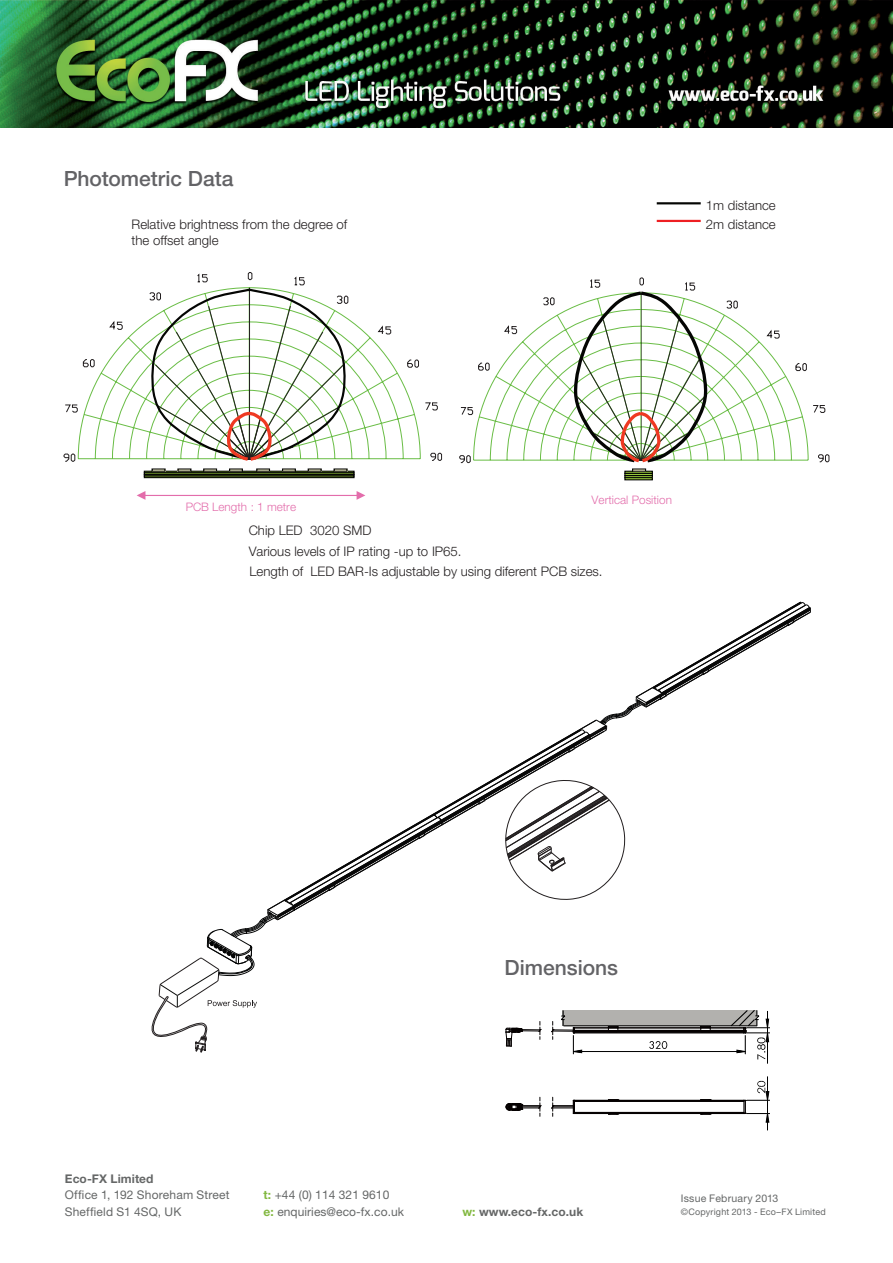
<style>
.page{position:relative;width:893px;height:1263px;background:#fff}
.page>*{position:absolute;margin:0;border:0;box-sizing:border-box;transform-origin:0 0}
.t1{font:500 21px "Helvetica Neue";color:#636366}
.t2{font:300 13.2px/21.1px "Helvetica Neue";color:#231f20}
.t3{font:12px/16.5px "Helvetica Neue";letter-spacing:.01em;color:#656767}
.t4{font:700 12px "Helvetica Neue";letter-spacing:.005em;color:#656767}
.t5{font:300 11.7px "Helvetica Neue";color:#e36dab}
.t6{font:10.5px "Helvetica Neue";letter-spacing:.02em;color:#656767}
.t7{font:9px "Helvetica Neue";letter-spacing:.02em;color:#656767}
.s1{font-weight:700;color:#82b840}
.s2{color:#82b840}
</style>
<div class="page">
<img style="left:0;top:0;width:893px;height:127px">
<div style="left:144px;top:471px;width:211px;height:2px;border:1px solid #040503"></div>
<div style="left:144px;top:472px;width:211px;height:3px;border:1px solid #040503"></div>
<div style="left:144px;top:474px;width:211px;height:3px;border:1px solid #040503"></div>
<div style="left:144px;top:475px;width:211px;height:3px;border:1px solid #040503"></div>
<div style="left:151px;top:468px;width:15px;height:4px;border:1px solid #040503"></div>
<div style="left:177px;top:468px;width:14px;height:4px;border:1px solid #040503"></div>
<div style="left:203px;top:468px;width:14px;height:4px;border:1px solid #040503"></div>
<div style="left:229px;top:468px;width:14px;height:4px;border:1px solid #040503"></div>
<div style="left:256px;top:468px;width:14px;height:4px;border:1px solid #040503"></div>
<div style="left:282px;top:468px;width:14px;height:4px;border:1px solid #040503"></div>
<div style="left:308px;top:468px;width:14px;height:4px;border:1px solid #040503"></div>
<div style="left:333px;top:468px;width:15px;height:4px;border:1px solid #040503"></div>
<svg style="left:137px;top:491px;width:228px;height:9px"></svg>
<svg style="left:64px;top:272px;width:378px;height:190px"></svg>
<svg style="left:151px;top:286px;width:195px;height:176px"></svg>
<svg style="left:459px;top:277px;width:370px;height:186px"></svg>
<div style="left:624px;top:471px;width:29px;height:3px;border:1px solid #040503"></div>
<div style="left:624px;top:473px;width:29px;height:3px;border:1px solid #040503"></div>
<div style="left:624px;top:475px;width:29px;height:3px;border:1px solid #040503"></div>
<div style="left:624px;top:477px;width:29px;height:3px;border:1px solid #040503"></div>
<svg style="left:575px;top:289px;width:134px;height:182px"></svg>
<div style="left:632px;top:468px;width:14px;height:4px;border:1px solid #040503"></div>
<hr style="left:657px;top:202px;width:44px;height:2px;background:#040503">
<hr style="left:657px;top:220px;width:44px;height:2px;background:#ee1f23">
<hr style="left:767px;top:1033px;width:1px;height:31px;background:#000">
<svg style="left:506px;top:1097px;width:36px;height:19px"></svg>
<hr style="left:574px;top:1113px;width:170px;height:1px;background:#040000">
<hr style="left:574px;top:1112px;width:170px;height:1px;background:#040000">
<hr style="left:574px;top:1101px;width:170px;height:1px;background:#040000">
<hr style="left:574px;top:1100px;width:170px;height:1px;background:#040000">
<svg style="left:743px;top:1076px;width:27px;height:54px"></svg>
<svg style="left:551px;top:1097px;width:24px;height:19px"></svg>
<svg style="left:151px;top:602px;width:660px;height:457px"></svg>
<h1 class="t1" style="left:64px;top:166px;width:171px">Photometric Data</h1>
<p class="t2" style="left:132px;top:216px;width:217px;line-height:15.8px">Relative brightness from the degree of the offset angle</p>
<p class="t2" style="left:706px;top:196px;width:71px;line-height:18.9px">1m distance<br>2m distance</p>
<p class="t5" style="left:186px;top:500px;width:112px">PCB Length : 1 metre</p>
<p class="t5" style="left:592px;top:492px;width:82px">Vertical Position</p>
<p class="t2" style="left:249px;top:519px;width:214px">Chip LED 3020 SMD<br>Various levels of IP rating -up to IP65.</p>
<p class="t2" style="left:249px;top:560px;width:355px">Length of LED BAR-Is adjustable by using diferent PCB sizes.</p>
<h1 class="t1" style="left:505px;top:955px;width:115px">Dimensions</h1>
<p class="t4" style="left:65px;top:1171px;width:90px">Eco-FX Limited</p>
<p class="t3" style="left:65px;top:1187px;width:166px">Office 1, 192 Shoreham Street<br>Sheffield S1 4SQ, UK</p>
<p class="t3" style="left:264px;top:1187px;width:142px"><span class="s1">t:</span> +44 (0) 114 321 9610<br><span class="s1">e:</span> enquiries@eco-fx.co.uk</p>
<p class="t4" style="left:462px;top:1204px;width:122px"><span class="s2">w:</span> www.eco-fx.co.uk</p>
<p class="t6" style="left:681px;top:1192px;width:99px">Issue February 2013</p>
<p class="t7" style="left:681px;top:1207px;width:146px">©Copyright 2013 - Eco–FX Limited</p>
</div>
